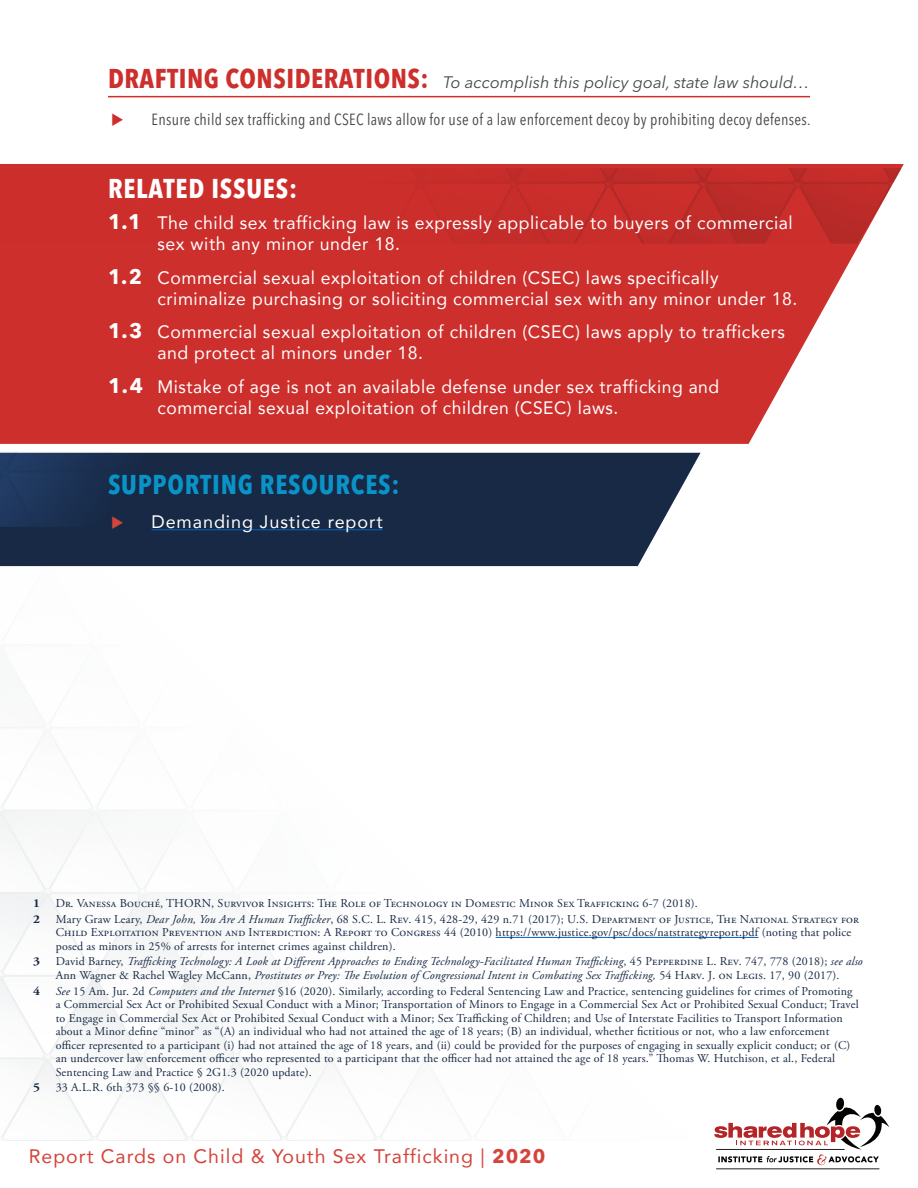
<style>
.page{position:relative;width:918px;height:1188px;background:#fff}
.page>*{position:absolute;margin:0;border:0;box-sizing:border-box;transform-origin:0 0}
.SUPPORTING_RESOURCES{font:700 condensed 27px "Avenir Next LT Pro";letter-spacing:.03em;color:#0a93c8}
.RELATED_ISSUES_heade{font:700 condensed 27px "Avenir Next LT Pro";letter-spacing:.03em;color:#fff}
.t1{font:19.5px "Avenir";letter-spacing:.05em;color:#d5443b}
.RELATED_ISSUE_paragr{font:18px/21px "Avenir";letter-spacing:.03em;color:#fff}
.RELATED_ISSUE_paragr-2{font:18px "Avenir";letter-spacing:.05em;color:#fff}
.Headings_red_line{font:italic 16.5px "Avenir Next LT Pro";color:#454647}
.t2{font:condensed 16.05px "Avenir Next LT Pro";letter-spacing:.02em;color:#454647}
.Endnote_text{font:12px/13.5px "Adobe Garamond Pro";letter-spacing:.015em;color:#172945}
.Endnote_text-2{font:italic 12px/13.5px "Adobe Garamond Pro";letter-spacing:.015em;color:#172945}
.Endnote_text-3{font:700 12px "Adobe Garamond Pro";color:#172945;scale:1.11 1}
.s1{font-weight:700;font-style:normal;font-stretch:condensed;font-size:27px;color:#cd2f2c}
.s2{font-family:"Avenir Next LT Pro";font-weight:700;font-size:21px}
.s3{font-style:italic}
.s4{font-style:normal}
.s5{font-family:"Avenir Next LT Pro";font-weight:700}
</style>
<div class="page">
<svg style="left:714px;top:1098px;width:175px;height:67px"></svg>
<hr style="left:716px;top:1149px;width:129px;height:1px;background:#241f21">
<hr style="left:716px;top:1168px;width:163px;height:1px;background:#241f21">
<svg style="left:0;top:453px;width:701px;height:113px;background:#2a3b54"></svg>
<img style="left:0;top:451px;width:497px;height:76px">
<svg style="left:0;top:164px;width:904px;height:280px;background:#d24542"></svg>
<img style="left:0;top:168px;width:903px;height:76px">
<hr style="left:108px;top:96px;width:702px;height:1px;background:#cd2f2c">
<hr style="left:152px;top:529px;width:231px;height:1px;background:#0563c1">
<hr style="left:496px;top:937px;width:263px;height:1px;background:#0563c1">
<svg style="left:112px;top:517px;width:11px;height:12px"></svg>
<p class="Headings_red_line" style="left:108px;top:72px;width:703px"><span class="s1">DRAFTING CONSIDERATIONS:</span> To accomplish this policy goal, state law should…</p>
<p class="t2" style="left:152px;top:109px;width:661px">Ensure child sex trafficking and CSEC laws allow for use of a law enforcement decoy by prohibiting decoy defenses.</p>
<p class="RELATED_ISSUES_heade" style="left:108px;top:172px;width:191px">RELATED ISSUES:</p>
<p class="RELATED_ISSUE_paragr" style="left:158px;top:211px;width:637px;text-indent:-50px"><span class="s2">1.1</span> The child sex trafficking law is expressly applicable to buyers of commercial sex with any minor under 18.</p>
<p class="RELATED_ISSUE_paragr" style="left:158px;top:266px;width:641px;text-indent:-50px"><span class="s2">1.2</span> Commercial sexual exploitation of children (CSEC) laws specifically criminalize purchasing or soliciting commercial sex with any minor under 18.</p>
<p class="RELATED_ISSUE_paragr" style="left:158px;top:321px;width:629px;text-indent:-50px"><span class="s2">1.3</span> Commercial sexual exploitation of children (CSEC) laws apply to traffickers and protect al minors under 18.</p>
<p class="RELATED_ISSUE_paragr" style="left:158px;top:376px;width:563px;text-indent:-50px"><span class="s2">1.4</span> Mistake of age is not an available defense under sex trafficking and commercial sexual exploitation of children (CSEC) laws.</p>
<p class="SUPPORTING_RESOURCES" style="left:108px;top:468px;width:293px">SUPPORTING RESOURCES:</p>
<p class="RELATED_ISSUE_paragr-2" style="left:152px;top:508px;width:233px">Demanding Justice report</p>
<p class="Endnote_text-3" style="left:33px;top:896px;width:8px">1</p>
<p class="Endnote_text" style="left:56px;top:897px;width:644px">Dr. Vanessa Bouché, THORN, Survivor Insights: The Role of Technology in Domestic Minor Sex Trafficking 6-7 (2018).</p>
<p class="Endnote_text-3" style="left:33px;top:912px;width:8px">2</p>
<p class="Endnote_text" style="left:56px;top:913px;width:805px">Mary Graw Leary, <span class="s3">Dear John, You Are A Human Trafficker</span>, 68 S.C. L. Rev. 415, 428-29, 429 n.71 (2017); U.S. Department of Justice, The National Strategy for<br>Child Exploitation Prevention and Interdiction: A Report to Congress 44 (2010) https://www.justice.gov/psc/docs/natstrategyreport.pdf (noting that police posed as minors in 25% of arrests for internet crimes against children).</p>
<p class="Endnote_text-3" style="left:33px;top:955px;width:8px">3</p>
<p class="Endnote_text-2" style="left:56px;top:955px;width:809px"><span class="s4">David Barney,</span> Trafficking Technology: A Look at Different Approaches to Ending Technology-Facilitated Human Trafficking<span class="s4">, 45 Pepperdine L. Rev. 747, 778 (2018);</span> see also<br><span class="s4">Ann Wagner &amp; Rachel Wagley McCann,</span> Prostitutes or Prey: The Evolution of Congressional Intent in Combating Sex Trafficking, <span class="s4">54 Harv. J. on Legis. 17, 90 (2017).</span></p>
<p class="Endnote_text-3" style="left:33px;top:984px;width:8px">4</p>
<p class="Endnote_text" style="left:56px;top:984px;width:805px"><span class="s3">See</span> 15 Am. Jur. 2d <span class="s3">Computers and the Internet</span> §16 (2020). Similarly, according to Federal Sentencing Law and Practice, sentencing guidelines for crimes of Promoting a Commercial Sex Act or Prohibited Sexual Conduct with a Minor; Transportation of Minors to Engage in a Commercial Sex Act or Prohibited Sexual Conduct; Travel to Engage in Commercial Sex Act or Prohibited Sexual Conduct with a Minor; Sex Trafficking of Children; and Use of Interstate Facilities to Transport Information about a Minor define “minor” as “(A) an individual who had not attained the age of 18 years; (B) an individual, whether fictitious or not, who a law enforcement officer represented to a participant (i) had not attained the age of 18 years, and (ii) could be provided for the purposes of engaging in sexually explicit conduct; or (C) an undercover law enforcement officer who represented to a participant that the officer had not attained the age of 18 years.” Thomas W. Hutchison, et al., Federal Sentencing Law and Practice § 2G1.3 (2020 update).</p>
<p class="Endnote_text-3" style="left:33px;top:1080px;width:8px">5</p>
<p class="Endnote_text" style="left:56px;top:1081px;width:171px">33 A.L.R. 6th 373 §§ 6-10 (2008).</p>
<h2 class="t1" style="left:29px;top:1140px;width:518px">Report Cards on Child &amp; Youth Sex Trafficking | <span class="s5">2020</span></h2>
</div>
